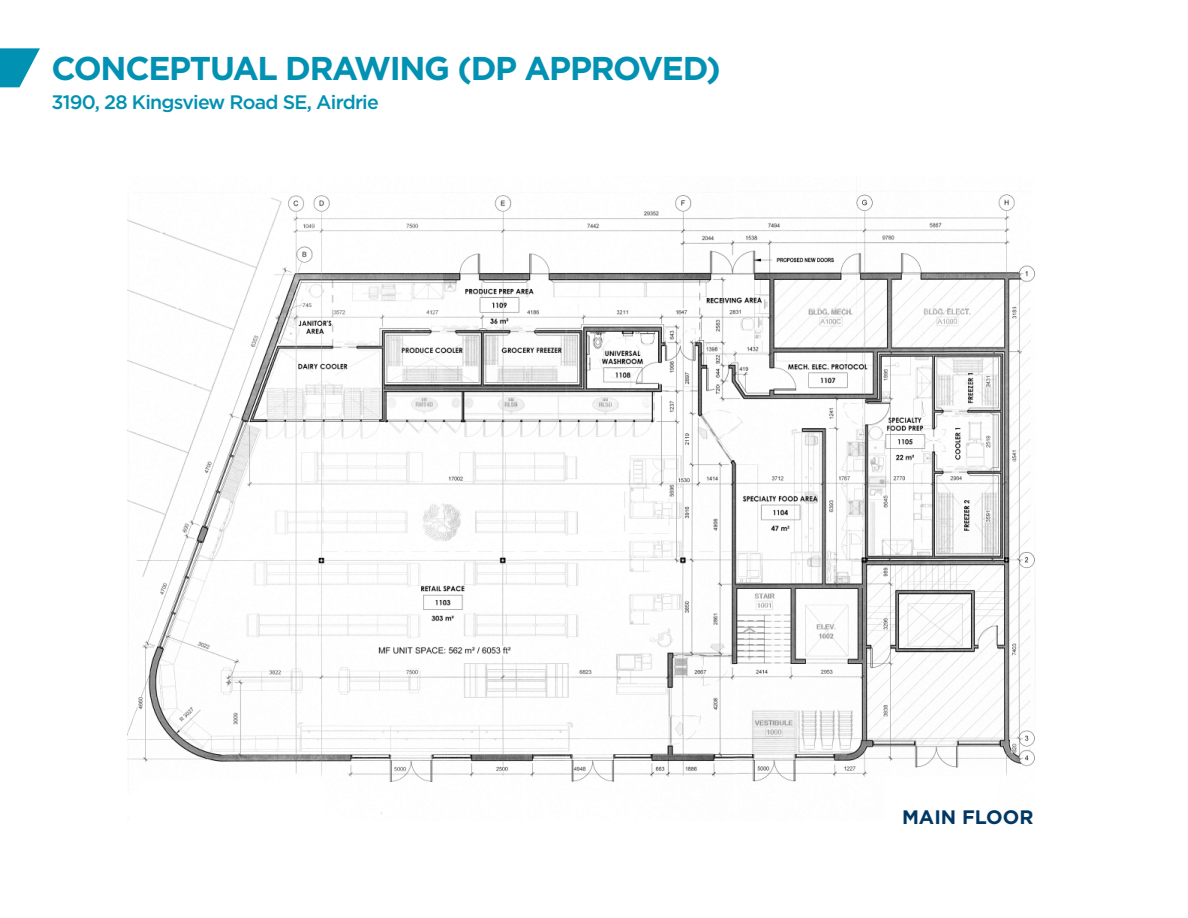
<style>
.page{position:relative;width:1188px;height:918px;background:#fff}
.page>*{position:absolute;margin:0;border:0;box-sizing:border-box;transform-origin:0 0}
.t1{font:700 33px "Gotham";letter-spacing:-.04em;color:#0091b3}
.Section_Head_-_red{font:500 19.5px "Gotham";letter-spacing:-.04em;color:#0091b3}
.t2{font:700 19.5px "Gotham";color:#003865}
</style>
<div class="page">
<svg style="left:0;top:48px;width:40px;height:39px"></svg>
<img style="left:127px;top:191px;width:909px;height:623px">
<p class="t1" style="left:52px;top:46px;width:671px">CONCEPTUAL DRAWING (DP APPROVED)</p>
<p class="Section_Head_-_red" style="left:52px;top:90px;width:329px">3190, 28 Kingsview Road SE, Airdrie</p>
<p class="t2" style="left:902px;top:804px;width:133px">MAIN FLOOR</p>
</div>
